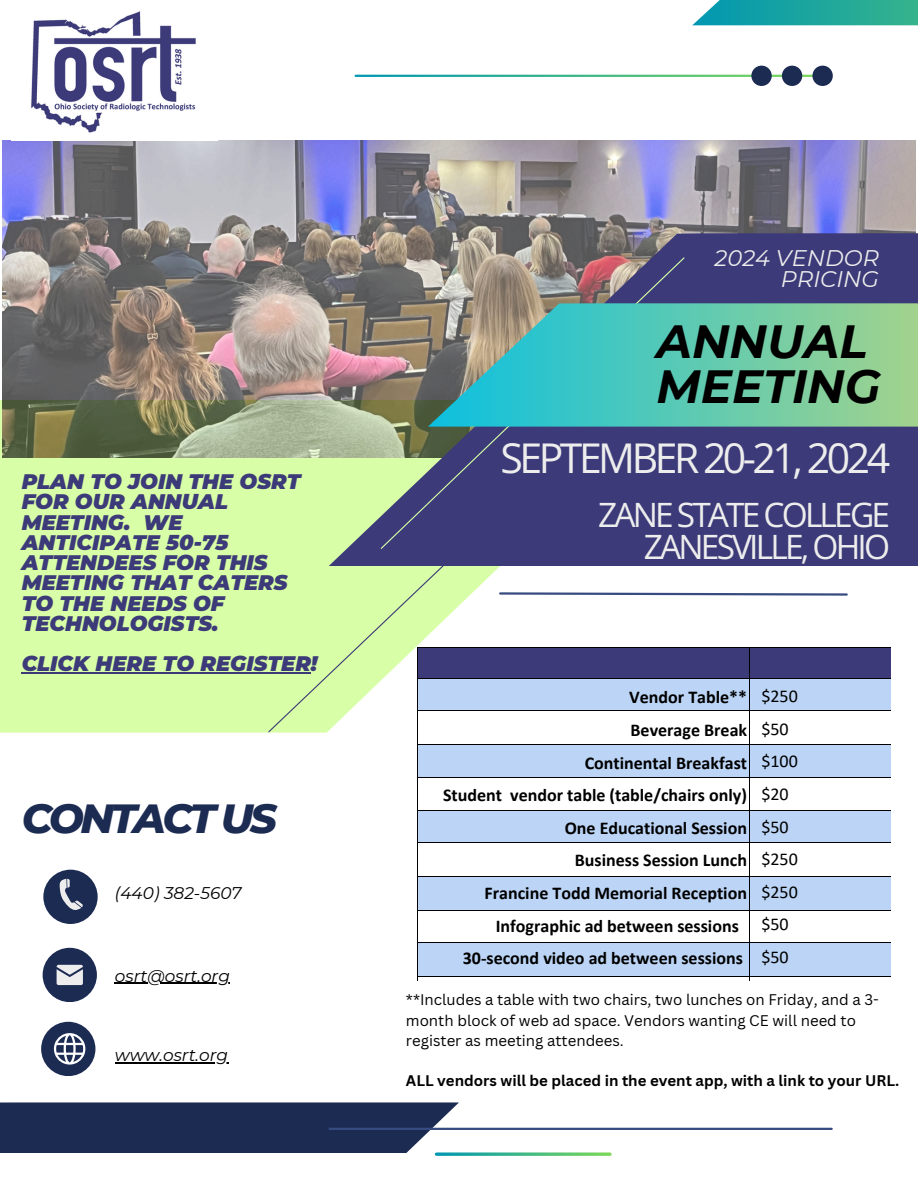
<style>
.page{position:relative;width:918px;height:1188px;background:#fff}
.page>*{position:absolute;margin:0;border:0;box-sizing:border-box;transform-origin:0 0}
.t1{font:italic 700 46.5px/45px "Montserrat";color:#000}
.t2{font:italic 800 41.55px "Montserrat";letter-spacing:-.085em;color:#1c2b52}
.t3{font:40.95px "Open Sans";letter-spacing:-.085em;color:#ededed}
.t4{font:33.45px/32.7px "Open Sans";letter-spacing:-.085em;color:#ededed;text-align:right}
.t5{font:italic 22.5px/21.3px "Montserrat";color:#ededed;text-align:right}
.t6{font:italic 900 21px/20.2px "Montserrat";color:#3c3a78}
.t7{font:700 18px "Calibri";color:#000}
.t8{font:18px/32.7px "Calibri";color:#000}
.t9{font:italic 16.95px "Montserrat";color:#000}
.t10{font:15px/20.2px "Canva Sans";color:#000}
.t11{font:700 15px "Canva Sans";color:#000}
</style>
<div class="page">
<div style="left:0;top:400px;width:500px;height:333px;background:#d8ffa7"></div>
<div style="left:43px;top:870px;width:55px;height:54px;background:#1c2b52;border-radius:50%"></div>
<div style="left:43px;top:948px;width:54px;height:54px;background:#1c2b52;border-radius:50%"></div>
<div style="left:41px;top:1022px;width:54px;height:54px;background:#1c2b52;border-radius:50%"></div>
<img style="left:3px;top:141px;width:912px;height:317px">
<svg style="left:329px;top:233px;width:589px;height:333px;background:#58567b"></svg>
<svg style="left:0;top:1102px;width:459px;height:51px;background:#2a385d"></svg>
<svg style="left:692px;top:0;width:226px;height:25px;background:#2aaba3"></svg>
<svg style="left:380px;top:256px;width:306px;height:294px;background:#615d79"></svg>
<svg style="left:428px;top:303px;width:490px;height:124px;background:#66c0a8"></svg>
<svg style="left:60px;top:879px;width:23px;height:31px"></svg>
<svg style="left:57px;top:965px;width:25px;height:20px"></svg>
<hr style="left:330px;top:1128px;width:502px;height:2px;background:#374b80">
<svg style="left:437px;top:1152px;width:173px;height:4px"></svg>
<svg style="left:498px;top:591px;width:350px;height:6px"></svg>
<svg style="left:751px;top:66px;width:81px;height:20px"></svg>
<img style="left:31px;top:11px;width:165px;height:122px">
<svg style="left:54px;top:1033px;width:31px;height:32px"></svg>
<div style="left:417px;top:648px;width:332px;height:30px;background:#3c3a78"></div>
<div style="left:750px;top:648px;width:141px;height:30px;background:#3c3a78"></div>
<hr style="left:417px;top:647px;width:332px;height:1px;background:#000">
<hr style="left:750px;top:647px;width:141px;height:1px;background:#000">
<hr style="left:749px;top:648px;width:1px;height:30px;background:#000">
<div style="left:417px;top:679px;width:332px;height:32px;background:#bcd5f6"></div>
<div style="left:750px;top:679px;width:141px;height:32px;background:#bcd5f6"></div>
<hr style="left:417px;top:678px;width:332px;height:1px;background:#000">
<hr style="left:750px;top:678px;width:141px;height:1px;background:#000">
<hr style="left:749px;top:679px;width:1px;height:32px;background:#000">
<svg style="left:267px;top:533px;width:211px;height:200px"></svg>
<hr style="left:417px;top:711px;width:332px;height:1px;background:#000">
<hr style="left:750px;top:711px;width:141px;height:1px;background:#000">
<hr style="left:417px;top:711px;width:1px;height:33px;background:#000">
<hr style="left:749px;top:711px;width:1px;height:33px;background:#000">
<div style="left:417px;top:745px;width:332px;height:32px;background:#bcd5f6"></div>
<div style="left:750px;top:745px;width:141px;height:32px;background:#bcd5f6"></div>
<hr style="left:417px;top:744px;width:332px;height:1px;background:#000">
<hr style="left:750px;top:744px;width:141px;height:1px;background:#000">
<hr style="left:417px;top:745px;width:1px;height:32px;background:#000">
<hr style="left:749px;top:745px;width:1px;height:32px;background:#000">
<hr style="left:417px;top:777px;width:332px;height:1px;background:#000">
<hr style="left:750px;top:777px;width:141px;height:1px;background:#000">
<hr style="left:417px;top:778px;width:1px;height:32px;background:#000">
<hr style="left:749px;top:778px;width:1px;height:32px;background:#000">
<div style="left:417px;top:810px;width:332px;height:32px;background:#bcd5f6"></div>
<div style="left:750px;top:810px;width:141px;height:32px;background:#bcd5f6"></div>
<hr style="left:417px;top:810px;width:332px;height:1px;background:#000">
<hr style="left:750px;top:810px;width:141px;height:1px;background:#000">
<hr style="left:417px;top:810px;width:1px;height:32px;background:#000">
<hr style="left:749px;top:810px;width:1px;height:32px;background:#000">
<hr style="left:417px;top:842px;width:332px;height:1px;background:#000">
<hr style="left:750px;top:842px;width:141px;height:1px;background:#000">
<hr style="left:417px;top:843px;width:1px;height:33px;background:#000">
<hr style="left:749px;top:843px;width:1px;height:33px;background:#000">
<div style="left:417px;top:877px;width:332px;height:33px;background:#bcd5f6"></div>
<div style="left:750px;top:877px;width:141px;height:33px;background:#bcd5f6"></div>
<hr style="left:417px;top:876px;width:332px;height:1px;background:#000">
<hr style="left:750px;top:876px;width:141px;height:1px;background:#000">
<hr style="left:417px;top:877px;width:1px;height:33px;background:#000">
<hr style="left:749px;top:877px;width:1px;height:33px;background:#000">
<hr style="left:417px;top:910px;width:332px;height:1px;background:#000">
<hr style="left:750px;top:910px;width:141px;height:1px;background:#000">
<hr style="left:417px;top:911px;width:1px;height:31px;background:#000">
<hr style="left:749px;top:911px;width:1px;height:31px;background:#000">
<div style="left:417px;top:943px;width:332px;height:33px;background:#bcd5f6"></div>
<div style="left:750px;top:943px;width:141px;height:33px;background:#bcd5f6"></div>
<hr style="left:417px;top:942px;width:332px;height:1px;background:#000">
<hr style="left:750px;top:942px;width:141px;height:1px;background:#000">
<hr style="left:417px;top:943px;width:1px;height:33px;background:#000">
<hr style="left:749px;top:943px;width:1px;height:33px;background:#000">
<hr style="left:417px;top:976px;width:332px;height:1px;background:#000">
<hr style="left:750px;top:976px;width:141px;height:1px;background:#000">
<hr style="left:115px;top:983px;width:115px;height:1px;background:#000">
<hr style="left:115px;top:1062px;width:113px;height:1px;background:#000">
<hr style="left:22px;top:672px;width:289px;height:2px;background:#3c3a78">
<p class="t6" style="left:22px;top:471px;width:280px">PLAN TO JOIN THE OSRT<br>FOR OUR ANNUAL<br>MEETING. WE<br>ANTICIPATE 50-75<br>ATTENDEES FOR THIS<br>MEETING THAT CATERS<br>TO THE NEEDS OF<br>TECHNOLOGISTS.</p>
<p class="t6" style="left:22px;top:654px;width:297px">CLICK HERE TO REGISTER!</p>
<h3 class="t2" style="left:22px;top:792px;width:257px">CONTACT US</h3>
<h4 class="t9" style="left:115px;top:883px;width:128px">(440) 382-5607</h4>
<h5 class="t9" style="left:115px;top:965px;width:117px">osrt@osrt.org</h5>
<h5 class="t9" style="left:115px;top:1045px;width:115px">www.osrt.org</h5>
<h6 class="t5" style="left:715px;top:247px;width:166px">2024 VENDOR<br>PRICING</h6>
<p class="t1" style="left:656px;top:319px;width:226px">ANNUAL<br>MEETING</p>
<h1 class="t3" style="left:500px;top:429px;width:391px">SEPTEMBER 20-21, 2024</h1>
<p class="t4" style="left:598px;top:497px;width:293px">ZANE STATE COLLEGE<br>ZANESVILLE, OHIO</p>
<p class="t7" style="left:629px;top:690px;width:119px">Vendor Table**</p>
<p class="t7" style="left:631px;top:722px;width:118px">Beverage Break</p>
<p class="t7" style="left:585px;top:755px;width:164px">Continental Breakfast</p>
<p class="t7" style="left:443px;top:788px;width:305px">Student vendor table (table/chairs only)</p>
<p class="t7" style="left:565px;top:820px;width:184px">One Educational Session</p>
<p class="t7" style="left:575px;top:853px;width:174px">Business Session Lunch</p>
<p class="t7" style="left:485px;top:886px;width:264px">Francine Todd Memorial Reception</p>
<h2 class="t7" style="left:496px;top:918px;width:245px">Infographic ad between sessions</h2>
<p class="t7" style="left:463px;top:951px;width:282px">30-second video ad between sessions</p>
<p class="t8" style="left:761px;top:681px;width:38px">$250 $50 $100 $20 $50 $250 $250 $50 $50</p>
<p class="t10" style="left:406px;top:989px;width:474px">**Includes a table with two chairs, two lunches on Friday, and a 3- month block of web ad space. Vendors wanting CE will need to register as meeting attendees.</p>
<p class="t11" style="left:406px;top:1070px;width:495px">ALL vendors will be placed in the event app, with a link to your URL.</p>
</div>
